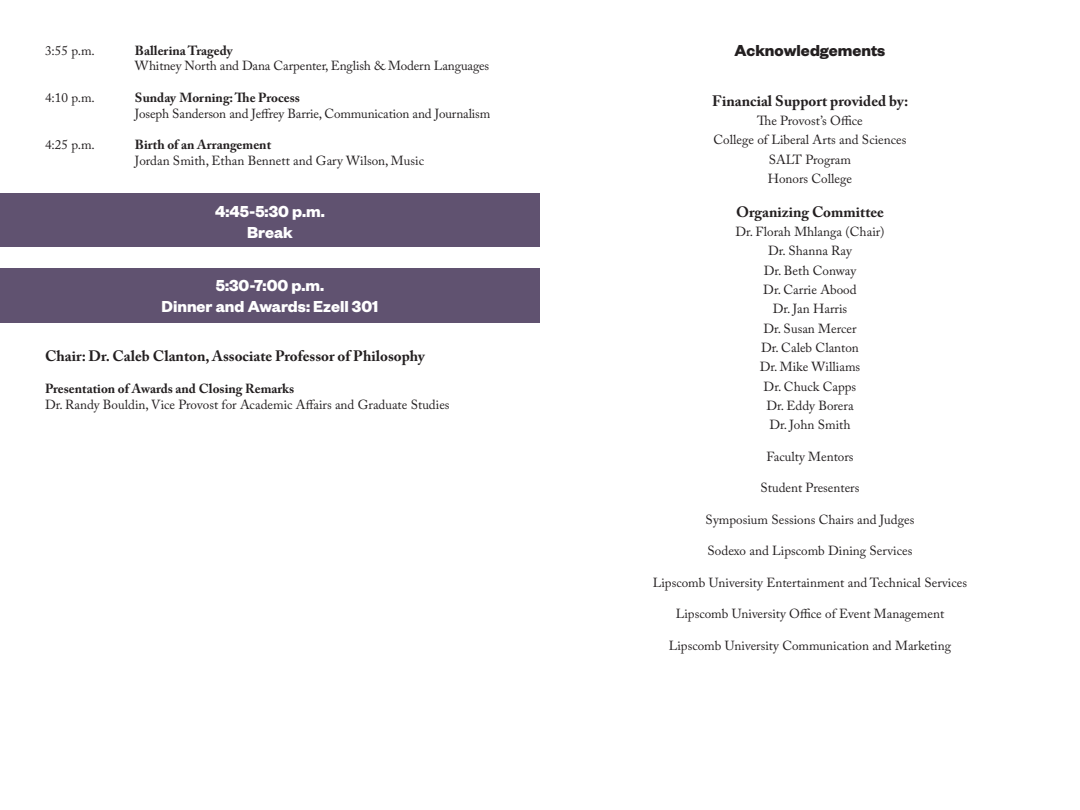
<style>
.page{position:relative;width:1080px;height:810px;background:#fff}
.page>*{position:absolute;margin:0;border:0;box-sizing:border-box;transform-origin:0 0}
.t1{font:700 17.5px/21px "Founders Grotesk";color:#fff;text-align:center}
.t2{font:700 17.5px "Founders Grotesk";color:#231f20}
.t3{font:700 15px "Adobe Caslon Pro";color:#231f20}
.t4{font:13.12px/19.4px "Adobe Caslon Pro";color:#231f20;text-align:center}
.t5{font:700 13.12px "Adobe Caslon Pro";color:#231f20}
</style>
<div class="page">
<div style="left:0;top:193px;width:540px;height:55px;background:#605270"></div>
<div style="left:0;top:268px;width:540px;height:54px;background:#605270"></div>
<p class="t4" style="left:45px;top:40px;width:51px">3:55 p.m.</p>
<p class="t5" style="left:135px;top:42px;width:99px">Ballerina Tragedy</p>
<p class="t4" style="left:135px;top:56px;width:356px">Whitney North and Dana Carpenter, English &amp; Modern Languages</p>
<p class="t4" style="left:45px;top:88px;width:51px">4:10 p.m.</p>
<p class="t5" style="left:135px;top:90px;width:166px">Sunday Morning: The Process</p>
<p class="t4" style="left:135px;top:103px;width:357px">Joseph Sanderson and Jeffrey Barrie, Communication and Journalism</p>
<p class="t4" style="left:45px;top:135px;width:51px">4:25 p.m.</p>
<p class="t5" style="left:135px;top:137px;width:138px">Birth of an Arrangement</p>
<p class="t4" style="left:135px;top:151px;width:291px">Jordan Smith, Ethan Bennett and Gary Wilson, Music</p>
<h1 class="t1" style="left:215px;top:200px;width:111px">4:45-5:30 p.m.<br>Break</h1>
<h1 class="t1" style="left:162px;top:274px;width:218px">5:30-7:00 p.m.<br>Dinner and Awards: Ezell 301</h1>
<p class="t3" style="left:45px;top:347px;width:381px">Chair: Dr. Caleb Clanton, Associate Professor of Philosophy</p>
<p class="t5" style="left:45px;top:381px;width:251px">Presentation of Awards and Closing Remarks</p>
<p class="t4" style="left:45px;top:394px;width:406px">Dr. Randy Bouldin, Vice Provost for Academic Affairs and Graduate Studies</p>
<h1 class="t2" style="left:735px;top:39px;width:152px">Acknowledgements</h1>
<p class="t3" style="left:712px;top:92px;width:198px">Financial Support provided by:</p>
<p class="t4" style="left:714px;top:111px;width:194px">The Provost’s Office<br>College of Liberal Arts and Sciences<br>SALT Program<br>Honors College</p>
<p class="t3" style="left:736px;top:203px;width:149px">Organizing Committee</p>
<p class="t4" style="left:735px;top:222px;width:151px">Dr. Florah Mhlanga (Chair)<br>Dr. Shanna Ray<br>Dr. Beth Conway<br>Dr. Carrie Abood<br>Dr. Jan Harris<br>Dr. Susan Mercer<br>Dr. Caleb Clanton<br>Dr. Mike Williams<br>Dr. Chuck Capps<br>Dr. Eddy Borera<br>Dr. John Smith</p>
<p class="t4" style="left:766px;top:447px;width:89px">Faculty Mentors</p>
<p class="t4" style="left:761px;top:478px;width:100px">Student Presenters</p>
<p class="t4" style="left:706px;top:510px;width:210px">Symposium Sessions Chairs and Judges</p>
<p class="t4" style="left:708px;top:541px;width:206px">Sodexo and Lipscomb Dining Services</p>
<p class="t4" style="left:653px;top:573px;width:316px">Lipscomb University Entertainment and Technical Services</p>
<p class="t4" style="left:676px;top:604px;width:270px">Lipscomb University Office of Event Management</p>
<p class="t4" style="left:669px;top:636px;width:284px">Lipscomb University Communication and Marketing</p>
</div>
